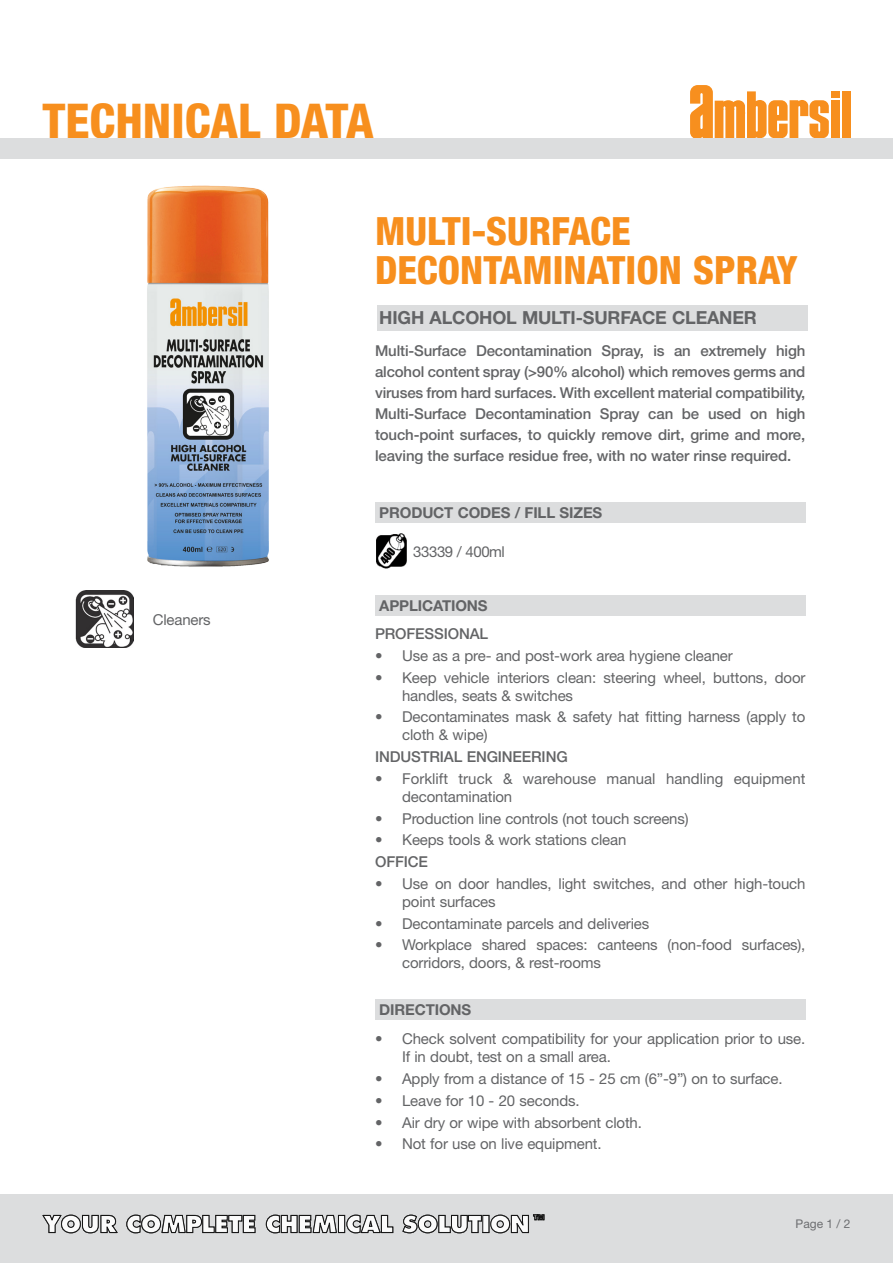
<style>
.page{position:relative;width:893px;height:1263px;background:#fff}
.page>*{position:absolute;margin:0;border:0;box-sizing:border-box;transform-origin:0 0}
.t1{font:800 condensed 48px "Helvetica Neue LT Std";color:#f78f1e}
.t2{font:800 condensed 39px/39px "Helvetica Neue LT Std";color:#f78f1e}
.t3{font:700 18px "Helvetica Neue LT Std";color:#636466}
.t4{font:15px/18px "Helvetica Neue LT Std";letter-spacing:-.01em;color:#636466}
.t5{font:500 15px/21px "Helvetica Neue LT Std";letter-spacing:-.01em;color:#636466;text-align:justify}
.t6{font:700 15px "Helvetica Neue LT Std";letter-spacing:-.01em;color:#636466}
.t7{font:15px "Helvetica Neue LT Std";letter-spacing:-.03em;color:#636466}
.t8{font:12px "Helvetica Neue LT Std";color:#6d6e71}
</style>
<div class="page">
<div style="left:378px;top:305px;width:430px;height:26px;background:#dcddde"></div>
<div style="left:375px;top:595px;width:430px;height:21px;background:#dcddde"></div>
<div style="left:842px;top:91px;width:8px;height:47px;background:#f78f1e"></div>
<div style="left:831px;top:91px;width:9px;height:7px;background:#f78f1e"></div>
<div style="left:831px;top:100px;width:9px;height:38px;background:#f78f1e"></div>
<svg style="left:690px;top:85px;width:139px;height:53px"></svg>
<img style="left:147px;top:185px;width:122px;height:382px">
<div style="left:0;top:1195px;width:893px;height:68px;background:#dcddde"></div>
<svg style="left:42px;top:1214px;width:76px;height:19px"></svg>
<svg style="left:126px;top:1214px;width:419px;height:19px"></svg>
<div style="left:375px;top:999px;width:430px;height:21px;background:#dcddde"></div>
<div style="left:375px;top:502px;width:430px;height:21px;background:#dcddde"></div>
<div style="left:0;top:138px;width:893px;height:21px;background:#dcddde"></div>
<img style="left:376px;top:534px;width:31px;height:34px">
<img style="left:75px;top:590px;width:58px;height:57px">
<h1 class="t1" style="left:43px;top:91px;width:333px">TECHNICAL DATA</h1>
<h2 class="t2" style="left:375px;top:211px;width:424px">MULTI-SURFACE<br>DECONTAMINATION SPRAY</h2>
<p class="t3" style="left:379px;top:307px;width:64px">HIGH ALCOHOL</p>
<p class="t3" style="left:522px;top:307px;width:26px">MULTI</p>
<p class="t3" style="left:576px;top:307px;width:20px">-SURFACE</p>
<p class="t3" style="left:672px;top:307px;width:13px">CLEANER</p>
<p class="t5" style="left:375px;top:340px;width:432px">Multi-Surface Decontamination Spray, is an extremely high alcohol content spray (&gt;90% alcohol) which removes germs and viruses from hard surfaces. With excellent material compatibility, Multi-Surface Decontamination Spray can be used on high touch-point surfaces, to quickly remove dirt, grime and more, leaving the surface residue free, with no water rinse required.</p>
<p class="t6" style="left:379px;top:503px;width:224px">PRODUCT CODES / FILL SIZES</p>
<p class="t7" style="left:413px;top:542px;width:93px">33339 / 400ml</p>
<p class="t4" style="left:153px;top:610px;width:60px">Cleaners</p>
<p class="t6" style="left:379px;top:596px;width:110px">APPLICATIONS</p>
<p class="t5" style="left:375px;top:623px;width:115px">PROFESSIONAL</p>
<p class="t4" style="left:375px;top:646px;width:359px">• Use as a pre- and post-work area hygiene cleaner</p>
<p class="t4" style="left:402px;top:668px;width:405px;text-indent:-27px">• Keep vehicle interiors clean: steering wheel, buttons, door handles, seats &amp; switches</p>
<p class="t4" style="left:402px;top:708px;width:405px;text-indent:-27px">• Decontaminates mask &amp; safety hat fitting harness (apply to cloth &amp; wipe)</p>
<p class="t5" style="left:375px;top:746px;width:194px">INDUSTRIAL ENGINEERING</p>
<p class="t4" style="left:402px;top:769px;width:405px;text-indent:-27px">• Forklift truck &amp; warehouse manual handling equipment decontamination</p>
<p class="t4" style="left:375px;top:809px;width:315px">• Production line controls (not touch screens)</p>
<p class="t4" style="left:375px;top:831px;width:253px">• Keeps tools &amp; work stations clean</p>
<p class="t5" style="left:375px;top:851px;width:54px">OFFICE</p>
<p class="t4" style="left:402px;top:874px;width:405px;text-indent:-27px">• Use on door handles, light switches, and other high-touch point surfaces</p>
<p class="t4" style="left:375px;top:914px;width:276px">• Decontaminate parcels and deliveries</p>
<p class="t4" style="left:402px;top:936px;width:405px;text-indent:-27px">• Workplace shared spaces: canteens (non-food surfaces), corridors, doors, &amp; rest-rooms</p>
<p class="t6" style="left:379px;top:1000px;width:93px">DIRECTIONS</p>
<p class="t4" style="left:402px;top:1030px;width:405px;text-indent:-27px">• Check solvent compatibility for your application prior to use.<br>If in doubt, test on a small area.</p>
<p class="t4" style="left:375px;top:1069px;width:409px">• Apply from a distance of 15 - 25 cm (6”-9”) on to surface.</p>
<p class="t4" style="left:375px;top:1091px;width:206px">• Leave for 10 - 20 seconds.</p>
<p class="t4" style="left:375px;top:1113px;width:268px">• Air dry or wipe with absorbent cloth.</p>
<p class="t4" style="left:375px;top:1135px;width:228px">• Not for use on live equipment.</p>
<p class="t8" style="left:795px;top:1217px;width:56px">Page 1 / 2</p>
</div>
